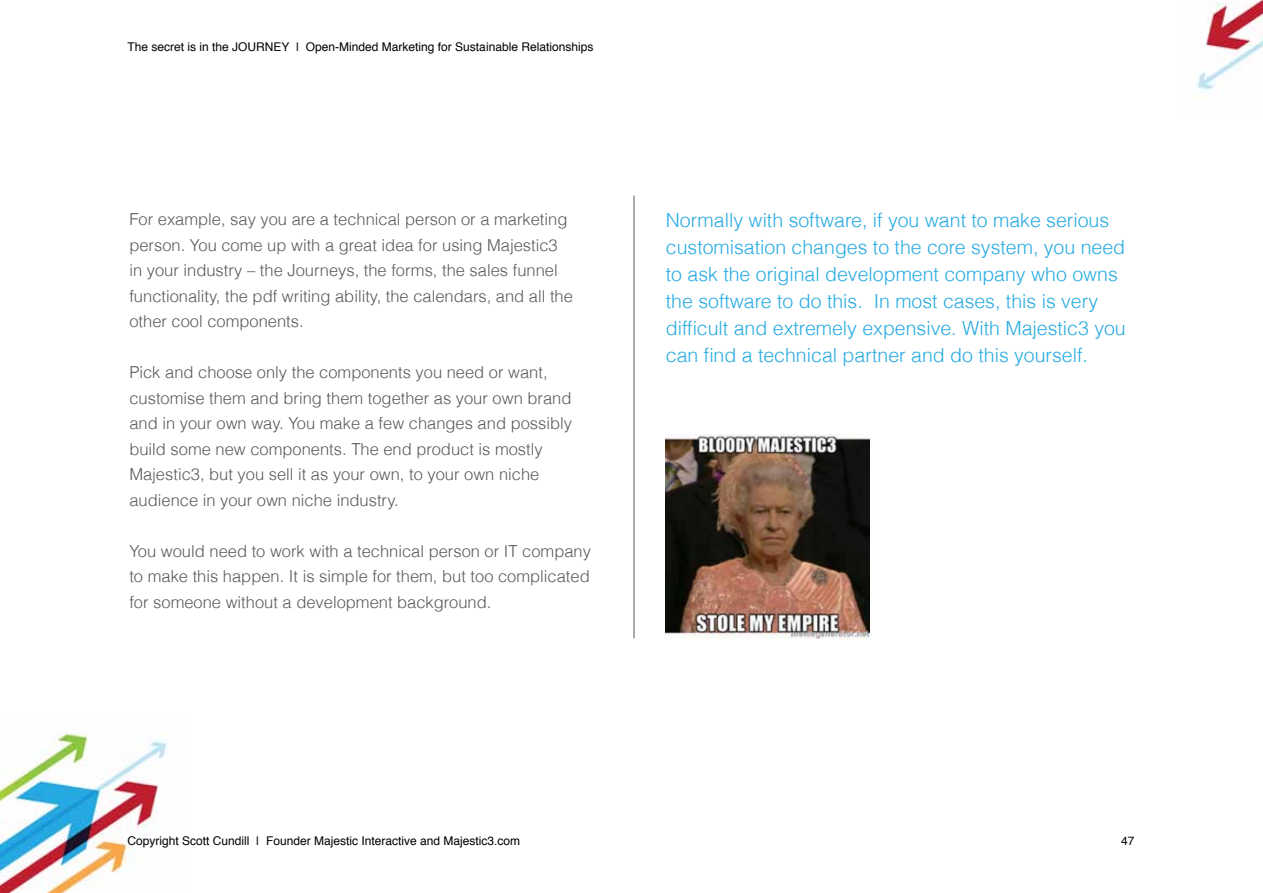
<style>
.page{position:relative;width:1263px;height:893px;background:#fff}
.page>*{position:absolute;margin:0;border:0;box-sizing:border-box;transform-origin:0 0}
.t1{font:300 19.5px/27px "Helvetica";color:#27aae1}
.t2{font:300 16.5px/25.5px "Helvetica";color:#58595b}
.t3{font:12px "Helvetica";color:#000}
</style>
<div class="page">
<img style="left:1196px;top:0;width:67px;height:92px">
<img style="left:0;top:733px;width:168px;height:160px">
<img style="left:666px;top:434px;width:204px;height:204px">
<hr style="left:634px;top:196px;width:1px;height:442px;background:#58595b">
<p class="t3" style="left:128px;top:37px;width:467px">The secret is in the JOURNEY | Open-Minded Marketing for Sustainable Relationships</p>
<p class="t2" style="left:129px;top:206px;width:445px">For example, say you are a technical person or a marketing person. You come up with a great idea for using Majestic3 in your industry – the Journeys, the forms, the sales funnel functionality, the pdf writing ability, the calendars, and all the other cool components.</p>
<p class="t2" style="left:129px;top:359px;width:444px">Pick and choose only the components you need or want, customise them and bring them together as your own brand and in your own way. You make a few changes and possibly build some new components. The end product is mostly Majestic3, but you sell it as your own, to your own niche audience in your own niche industry.</p>
<p class="t2" style="left:129px;top:538px;width:463px;text-align:justify">You would need to work with a technical person or IT company to make this happen. It is simple for them, but too complicated for someone without a development background.</p>
<p class="t1" style="left:666px;top:207px;width:461px">Normally with software, if you want to make serious customisation changes to the core system, you need to ask the original development company who owns the software to do this. In most cases, this is very difficult and extremely expensive. With Majestic3 you can find a technical partner and do this yourself.</p>
<p class="t3" style="left:128px;top:831px;width:394px">Copyright Scott Cundill | Founder Majestic Interactive and Majestic3.com</p>
<p class="t3" style="left:1121px;top:831px;width:15px">47</p>
</div>
